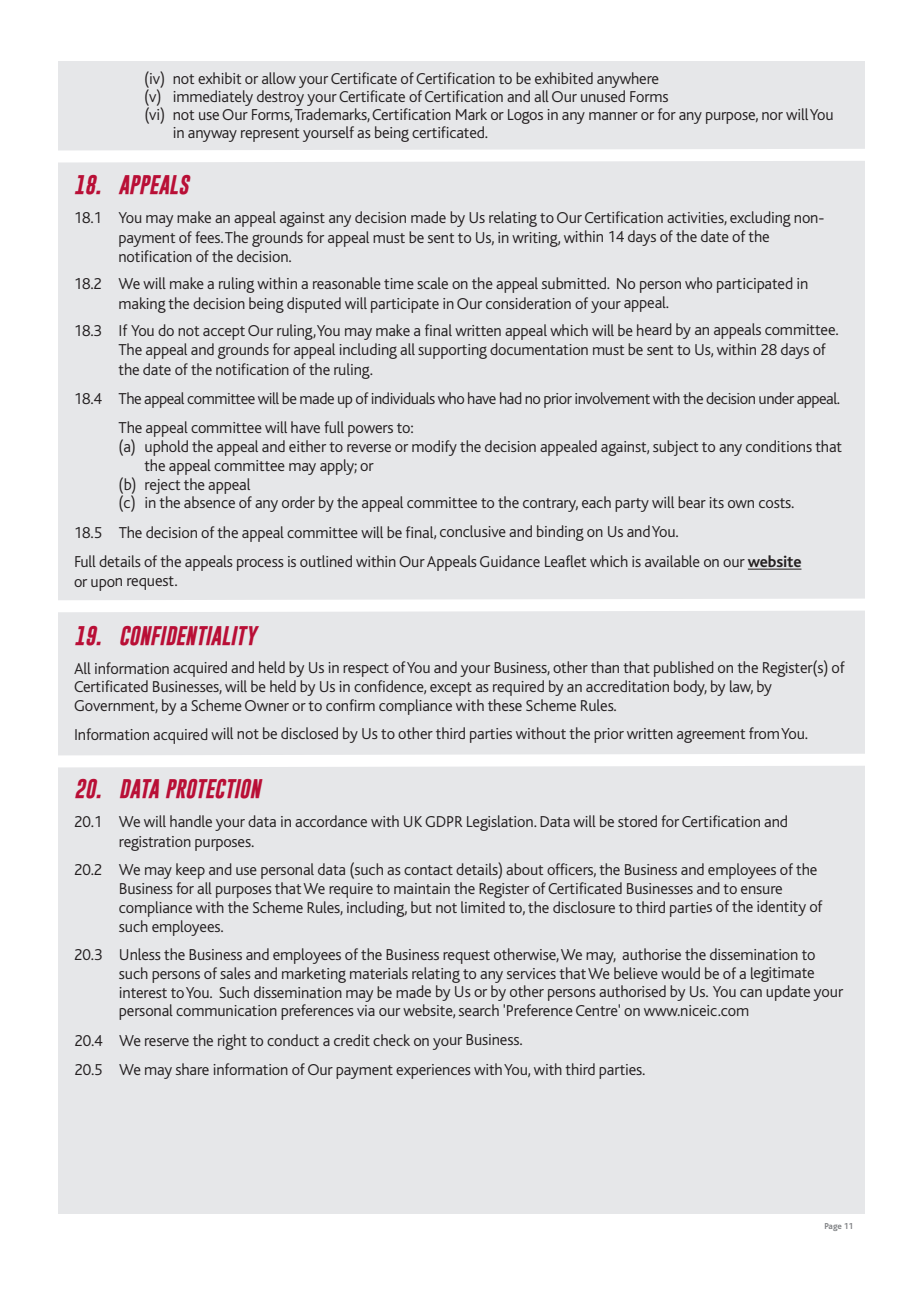
<style>
.page{position:relative;width:919px;height:1289px;background:#fff}
.page>*{position:absolute;margin:0;border:0;box-sizing:border-box;transform-origin:0 0}
.t1{font:italic 700 19.5px "Gobold";color:#b90f36}
.t2{font:300 16.5px/18.8px "Bliss";letter-spacing:-.01em;color:#231f20}
.t3{font:300 16.5px/29.4px "Bliss";letter-spacing:-.03em;color:#231f20}
.t4{font:700 9px "Bliss";letter-spacing:-.01em;color:#808285}
.s1{font-weight:700}
</style>
<div class="page">
<div style="left:58px;top:61px;width:806px;height:951px;background:#e6e7e9"></div>
<div style="left:58px;top:684px;width:806px;height:530px;background:#e6e7e9"></div>
<hr style="left:747px;top:568px;width:54px;height:1px;background:#231f20">
<svg style="left:58px;top:143px;width:807px;height:25px"></svg>
<svg style="left:58px;top:592px;width:807px;height:26px"></svg>
<svg style="left:58px;top:747px;width:807px;height:26px"></svg>
<p class="t2" style="left:144px;top:71px;width:516px">(iv) not exhibit or allow your Certificate of Certification to be exhibited anywhere</p>
<p class="t2" style="left:144px;top:89px;width:525px">(v) immediately destroy your Certificate of Certification and all Our unused Forms</p>
<p class="t2" style="left:144px;top:107px;width:690px">(vi) not use Our Forms, Trademarks, Certification Mark or Logos in any manner or for any purpose, nor will You</p>
<p class="t2" style="left:173px;top:125px;width:317px">in anyway represent yourself as being certificated.</p>
<p class="t1" style="left:74px;top:176px;width:116px">18. APPEALS</p>
<p class="t2" style="left:118px;top:209px;width:707px;line-height:19.6px;text-indent:-45px">18.1 You may make an appeal against any decision made by Us relating to Our Certification activities, excluding non&shy;payment of fees. The grounds for appeal must be sent to Us, in writing, within 14 days of the date of the notification of the decision.</p>
<p class="t2" style="left:118px;top:275px;width:691px;line-height:19.5px;text-indent:-45px">18.2 We will make a ruling within a reasonable time scale on the appeal submitted. No person who participated in making the decision being disputed will participate in Our consideration of your appeal.</p>
<p class="t2" style="left:118px;top:322px;width:721px;line-height:19.6px;text-indent:-45px">18.3 If You do not accept Our ruling, You may make a final written appeal which will be heard by an appeals committee.<br>The appeal and grounds for appeal including all supporting documentation must be sent to Us, within 28 days of the date of the notification of the ruling.</p>
<p class="t3" style="left:119px;top:385px;width:722px;text-indent:-45px">18.4 The appeal committee will be made up of individuals who have had no prior involvement with the decision under appeal.<br>The appeal committee will have full powers to:</p>
<p class="t2" style="left:119px;top:438px;width:725px">(a) uphold the appeal and either to reverse or modify the decision appealed against, subject to any conditions that</p>
<p class="t2" style="left:144px;top:457px;width:230px">the appeal committee may apply; or</p>
<p class="t2" style="left:119px;top:476px;width:133px">(b) reject the appeal</p>
<p class="t2" style="left:119px;top:495px;width:677px">(c) in the absence of any order by the appeal committee to the contrary, each party will bear its own costs.</p>
<p class="t2" style="left:74px;top:519px;width:729px;line-height:29.2px">18.5 The decision of the appeal committee will be final, conclusive and binding on Us and You.<br>Full details of the appeals process is outlined within Our Appeals Guidance Leaflet which is available on our <span class="s1">website</span></p>
<p class="t2" style="left:74px;top:573px;width:105px">or upon request.</p>
<p class="t1" style="left:74px;top:627px;width:183px">19. CONFIDENTIALITY</p>
<p class="t2" style="left:74px;top:660px;width:772px">All information acquired and held by Us in respect of You and your Business, other than that published on the Register(s) of<br>Certificated Businesses, will be held by Us in confidence, except as required by an accreditation body, by law, by<br>Government, by a Scheme Owner or to confirm compliance with these Scheme Rules.</p>
<p class="t2" style="left:74px;top:726px;width:735px">Information acquired will not be disclosed by Us to other third parties without the prior written agreement from You.</p>
<p class="t1" style="left:74px;top:780px;width:188px">20. DATA PROTECTION</p>
<p class="t2" style="left:119px;top:813px;width:670px;line-height:19.6px;text-indent:-45px">20.1 We will handle your data in accordance with UK GDPR Legislation. Data will be stored for Certification and registration purposes.</p>
<p class="t2" style="left:119px;top:861px;width:705px;text-indent:-45px">20.2 We may keep and use personal data (such as contact details) about officers, the Business and employees of the Business for all purposes that We require to maintain the Register of Certificated Businesses and to ensure compliance with the Scheme Rules, including, but not limited to, the disclosure to third parties of the identity of such employees.</p>
<p class="t2" style="left:119px;top:946px;width:725px;text-indent:-45px">20.3 Unless the Business and employees of the Business request otherwise, We may, authorise the dissemination to such persons of sales and marketing materials relating to any services that We believe would be of a legitimate interest to You. Such dissemination may be made by Us or by other persons authorised by Us. You can update your personal communication preferences via our website, search 'Preference Centre' on www.niceic.com</p>
<p class="t2" style="left:74px;top:1027px;width:572px;line-height:29.2px">20.4 We reserve the right to conduct a credit check on your Business.<br>20.5 We may share information of Our payment experiences with You, with third parties.</p>
<p class="t4" style="left:824px;top:1222px;width:31px">Page 11</p>
</div>
